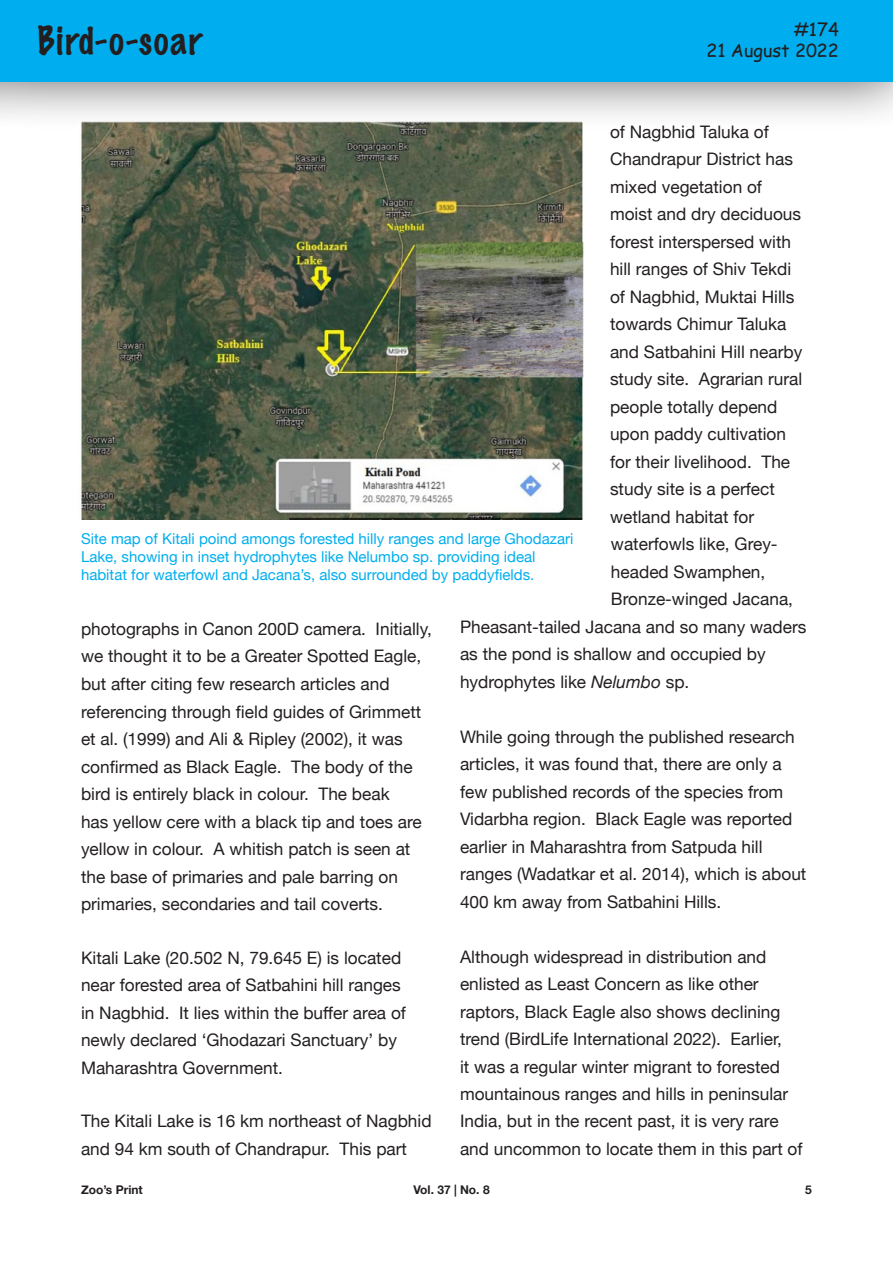
<style>
.page{position:relative;width:893px;height:1263px;background:#fff}
.page>*{position:absolute;margin:0;border:0;box-sizing:border-box;transform-origin:0 0}
.t1{font:100 36px "Marker Felt";letter-spacing:.045em;color:#231f20}
.t2{font:18px "Comic Sans MS";color:#231f20}
.Bos_body{font:17.25px/27.5px "Helvetica Neue";color:#231f20}
.Bos_caption{font:15px/18px "Helvetica Neue";color:#00aeef}
.t3{font:700 12px "Helvetica Neue";color:#231f20}
.s1{font-style:italic}
</style>
<div class="page">
<div style="left:0;top:0;width:893px;height:132px;background:#231f20;opacity:.75"></div>
<div style="left:0;top:0;width:893px;height:81px;background:#00aeef"></div>
<img style="left:79px;top:122px;width:505px;height:398px">
<h1 class="t1" style="left:38px;top:12px;width:166px">Bird-o-soar</h1>
<p class="t2" style="left:794px;top:16px;width:47px">#174</p>
<p class="t2" style="left:706px;top:37px;width:134px">21 August 2022</p>
<p class="Bos_body" style="left:610px;top:119px;width:160px">of Nagbhid Taluka of</p>
<p class="Bos_body" style="left:610px;top:147px;width:185px">Chandrapur District has</p>
<p class="Bos_body" style="left:610px;top:174px;width:154px">mixed vegetation of</p>
<p class="Bos_body" style="left:610px;top:202px;width:193px">moist and dry deciduous</p>
<p class="Bos_body" style="left:610px;top:229px;width:183px">forest interspersed with</p>
<p class="Bos_body" style="left:610px;top:256px;width:183px">hill ranges of Shiv Tekdi</p>
<p class="Bos_body" style="left:610px;top:284px;width:186px">of Nagbhid, Muktai Hills</p>
<p class="Bos_body" style="left:610px;top:311px;width:178px">towards Chimur Taluka</p>
<p class="Bos_body" style="left:610px;top:339px;width:194px">and Satbahini Hill nearby</p>
<p class="Bos_body" style="left:610px;top:366px;width:194px">study site. Agrarian rural</p>
<p class="Bos_body" style="left:610px;top:394px;width:169px">people totally depend</p>
<p class="Bos_body" style="left:610px;top:421px;width:178px">upon paddy cultivation</p>
<p class="Bos_body" style="left:610px;top:449px;width:182px">for their livelihood. The</p>
<p class="Bos_body" style="left:610px;top:476px;width:166px">study site is a perfect</p>
<p class="Bos_body" style="left:610px;top:504px;width:146px">wetland habitat for</p>
<p class="Bos_body" style="left:611px;top:531px;width:168px">waterfowls like, Grey-</p>
<p class="Bos_body" style="left:611px;top:559px;width:156px">headed Swamphen,</p>
<p class="Bos_body" style="left:611px;top:586px;width:184px">Bronze-winged Jacana,</p>
<p class="Bos_body" style="left:460px;top:614px;width:348px">Pheasant-tailed Jacana and so many waders</p>
<p class="Bos_body" style="left:460px;top:641px;width:307px">as the pond is shallow and occupied by</p>
<p class="Bos_body" style="left:460px;top:669px;width:231px">hydrophytes like <span class="s1">Nelumbo</span> sp.</p>
<p class="Bos_body" style="left:460px;top:724px;width:348px">While going through the published research articles, it was found that, there are only a few published records of the species from Vidarbha region. Black Eagle was reported earlier in Maharashtra from Satpuda hill ranges (Wadatkar et al. 2014), which is about 400 km away from Satbahini Hills.</p>
<p class="Bos_body" style="left:460px;top:944px;width:344px">Although widespread in distribution and enlisted as Least Concern as like other raptors, Black Eagle also shows declining trend (BirdLife International 2022). Earlier,<br>it was a regular winter migrant to forested mountainous ranges and hills in peninsular India, but in the recent past, it is very rare and uncommon to locate them in this part of</p>
<p class="Bos_caption" style="left:81px;top:531px;width:494px">Site map of Kitali poind amongs forested hilly ranges and large Ghodazari<br>Lake, showing in inset hydrophytes like Nelumbo sp. providing ideal habitat for waterfowl and Jacana’s, also surrounded by paddyfields.</p>
<p class="Bos_body" style="left:81px;top:616px;width:352px">photographs in Canon 200D camera. Initially, we thought it to be a Greater Spotted Eagle, but after citing few research articles and referencing through field guides of Grimmett et al. (1999) and Ali &amp; Ripley (2002), it was confirmed as Black Eagle. The body of the bird is entirely black in colour. The beak<br>has yellow cere with a black tip and toes are yellow in colour. A whitish patch is seen at the base of primaries and pale barring on primaries, secondaries and tail coverts.</p>
<p class="Bos_body" style="left:81px;top:945px;width:326px">Kitali Lake (20.502 N, 79.645 E) is located near forested area of Satbahini hill ranges in Nagbhid. It lies within the buffer area of newly declared ‘Ghodazari Sanctuary’ by Maharashtra Government.</p>
<p class="Bos_body" style="left:81px;top:1108px;width:352px">The Kitali Lake is 16 km northeast of Nagbhid and 94 km south of Chandrapur. This part</p>
<p class="t3" style="left:81px;top:1180px;width:63px">Zoo’s Print</p>
<p class="t3" style="left:413px;top:1180px;width:78px">Vol. 37 | No. 8</p>
<p class="t3" style="left:805px;top:1180px;width:8px">5</p>
</div>
